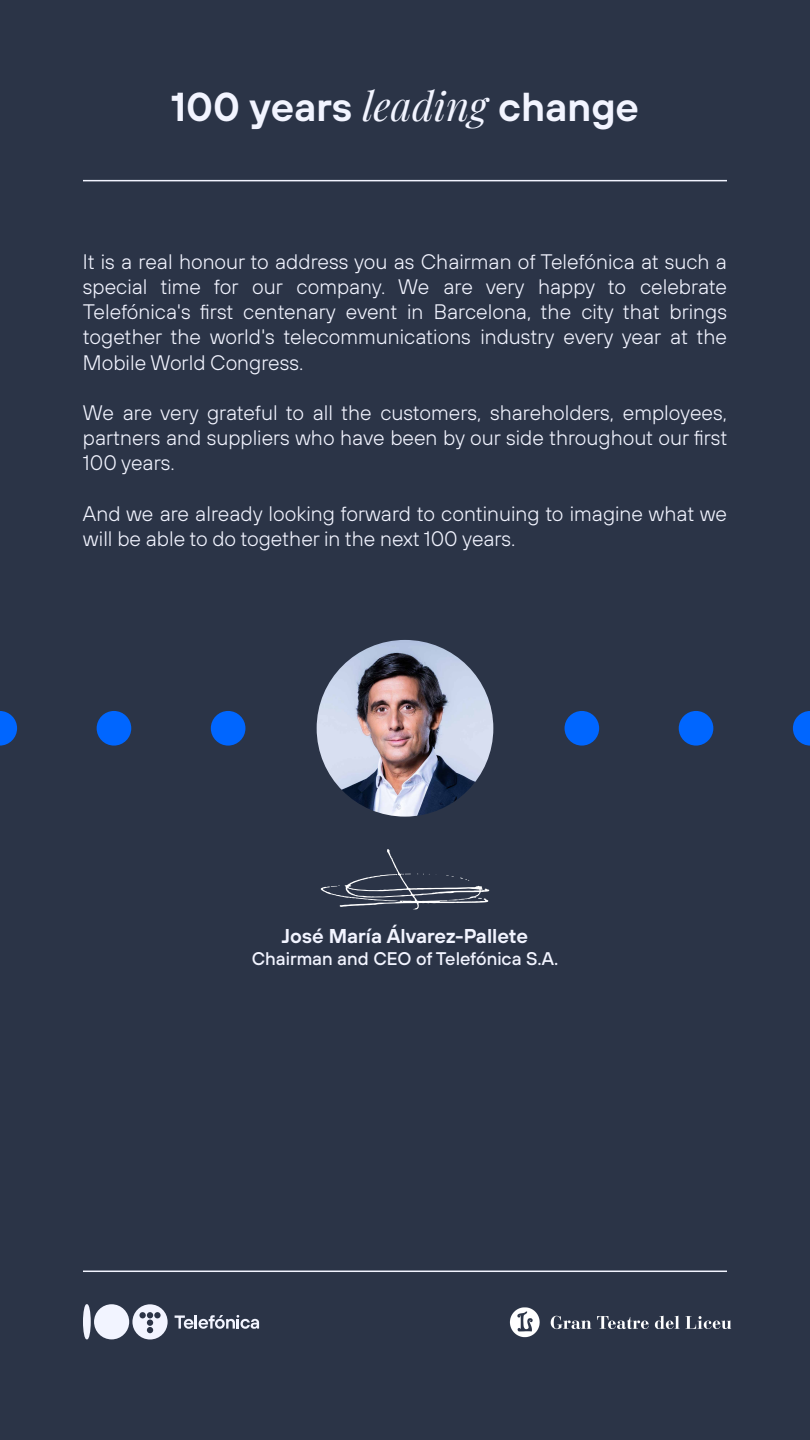
<style>
.page{position:relative;width:810px;height:1440px;background:#2b3447}
.page>*{position:absolute;margin:0;border:0;box-sizing:border-box;transform-origin:0 0}
.t1{font:600 40.35px "Tele Sans";color:#f2f4ff}
.t2{font:300 21px/25.2px "Tele Sans";color:#f2f4ff;text-align:justify}
.t3{font:600 20.02px "Tele Sans";color:#f2f4ff}
.t4{font:500 18.3px "Tele Sans";color:#f2f4ff}
.s1{font-family:"Playfair Display";font-weight:400;font-style:italic}
</style>
<div class="page">
<hr style="left:83px;top:180px;width:644px;height:1px;background:#f2f4ff">
<svg style="left:321px;top:849px;width:168px;height:60px"></svg>
<img style="left:317px;top:640px;width:176px;height:177px;border-radius:88px">
<svg style="left:0;top:711px;width:17px;height:35px"></svg>
<div style="left:97px;top:711px;width:34px;height:35px;background:#06f;border-radius:50%"></div>
<div style="left:211px;top:711px;width:34px;height:35px;background:#06f;border-radius:50%"></div>
<div style="left:565px;top:711px;width:34px;height:35px;background:#06f;border-radius:50%"></div>
<div style="left:679px;top:711px;width:34px;height:35px;background:#06f;border-radius:50%"></div>
<svg style="left:793px;top:711px;width:17px;height:35px"></svg>
<hr style="left:83px;top:1271px;width:644px;height:1px;background:#f2f4ff">
<div style="left:94px;top:1304px;width:35px;height:35px;background:#f2f4ff;border-radius:50%"></div>
<svg style="left:83px;top:1304px;width:8px;height:35px"></svg>
<svg style="left:175px;top:1315px;width:84px;height:14px"></svg>
<svg style="left:132px;top:1304px;width:36px;height:36px"></svg>
<img style="left:492px;top:1270px;width:240px;height:68px">
<h1 class="t1" style="left:171px;top:80px;width:470px">100 years <span class="s1">leading</span> change</h1>
<p class="t2" style="left:83px;top:248px;width:646px">It is a real honour to address you as Chairman of Telefónica at such a special time for our company. We are very happy to celebrate Telefónica's first centenary event in Barcelona, the city that brings together the world's telecommunications industry every year at the Mobile World Congress.</p>
<p class="t2" style="left:83px;top:399px;width:646px">We are very grateful to all the customers, shareholders, employees, partners and suppliers who have been by our side throughout our first 100 years.</p>
<p class="t2" style="left:83px;top:500px;width:646px">And we are already looking forward to continuing to imagine what we will be able to do together in the next 100 years.</p>
<p class="t3" style="left:282px;top:923px;width:248px">José María Álvarez-Pallete</p>
<p class="t4" style="left:252px;top:947px;width:308px">Chairman and CEO of Telefónica S.A.</p>
</div>
